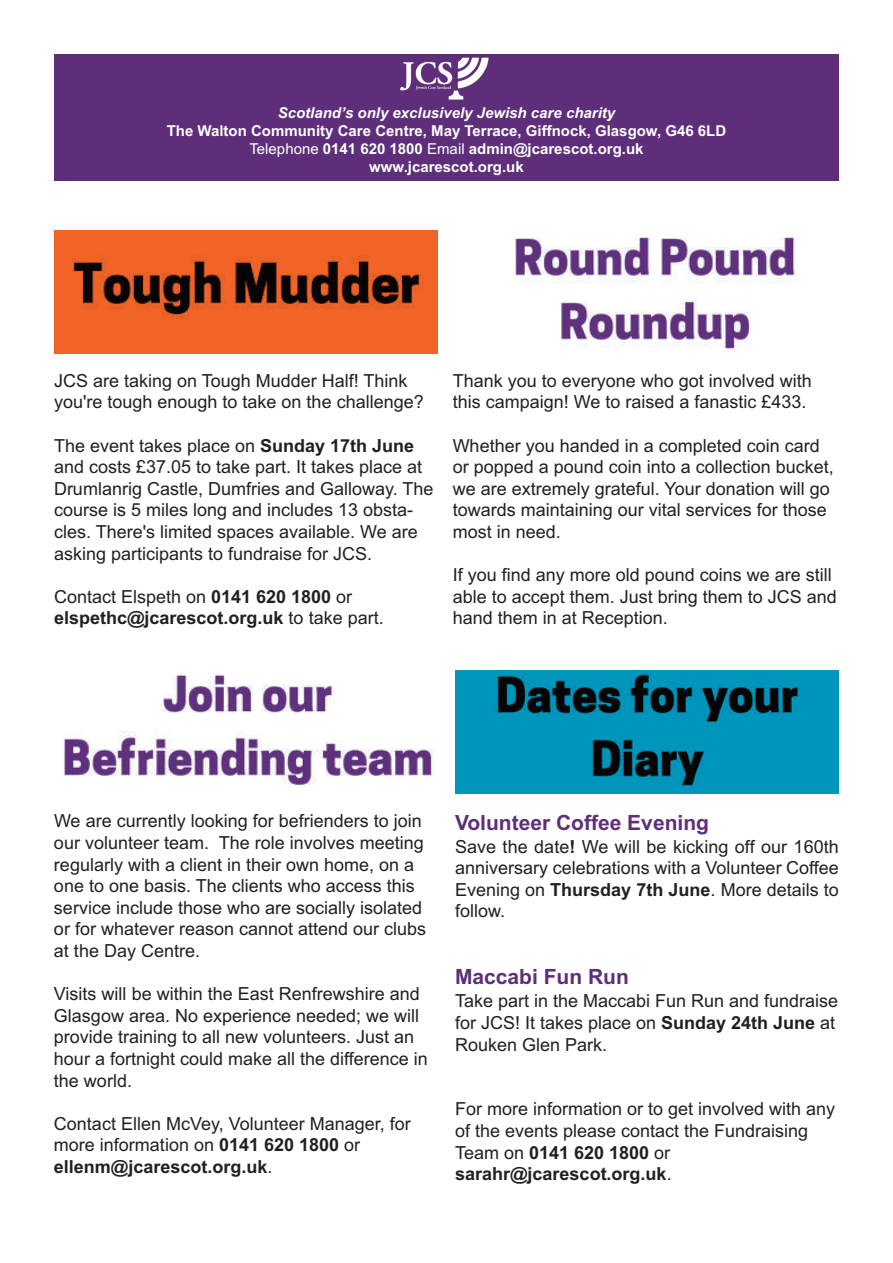
<style>
.page{position:relative;width:893px;height:1263px;background:#fff}
.page>*{position:absolute;margin:0;border:0;box-sizing:border-box;transform-origin:0 0}
.t1{font:700 21px "Arial";color:#5e2e7a}
.t2{font:18px/21.6px "Arial";color:#231f20}
.t3{font:700 18px/21.6px "Arial";color:#231f20}
.t4{font:700 15px/18px "Arial";color:#fff;text-align:center}
.t5{font:italic 700 15px "Arial";color:#fff}
.s1{font-weight:400}
.s2{font-weight:700}
</style>
<div class="page">
<div style="left:54px;top:54px;width:785px;height:127px;background:#5e2e7a"></div>
<img style="left:400px;top:57px;width:89px;height:43px">
<img style="left:54px;top:231px;width:384px;height:123px">
<img style="left:455px;top:671px;width:384px;height:122px">
<img style="left:514px;top:237px;width:283px;height:114px">
<img style="left:64px;top:674px;width:369px;height:111px">
<p class="t5" style="left:278px;top:104px;width:339px">Scotland’s only exclusively Jewish care charity</p>
<p class="t4" style="left:167px;top:122px;width:561px">The Walton Community Care Centre, May Terrace, Giffnock, Glasgow, G46 6LD<br><span class="s1">Telephone</span> 0141 620 1800 <span class="s1">Email</span> admin@jcarescot.org.uk<br>www.jcarescot.org.uk</p>
<p class="t2" style="left:54px;top:370px;width:371px">JCS are taking on Tough Mudder Half! Think you're tough enough to take on the challenge?</p>
<p class="t2" style="left:54px;top:434px;width:381px">The event takes place on <span class="s2">Sunday 17th June </span>and costs £37.05 to take part. It takes place at Drumlanrig Castle, Dumfries and Galloway. The course is 5 miles long and includes 13 obsta&shy;cles. There's limited spaces available. We are asking participants to fundraise for JCS.</p>
<p class="t3" style="left:54px;top:586px;width:331px"><span class="s1">Contact Elspeth on</span> 0141 620 1800 <span class="s1">or </span>elspethc@jcarescot.org.uk <span class="s1">to take part.</span></p>
<p class="t2" style="left:453px;top:370px;width:361px">Thank you to everyone who got involved with this campaign! We to raised a fanastic £433.</p>
<p class="t2" style="left:453px;top:434px;width:383px">Whether you handed in a completed coin card or popped a pound coin into a collection bucket, we are extremely grateful. Your donation will go towards maintaining our vital services for those most in need.</p>
<p class="t2" style="left:453px;top:564px;width:386px">If you find any more old pound coins we are still able to accept them. Just bring them to JCS and hand them in at Reception.</p>
<p class="t2" style="left:54px;top:810px;width:374px">We are currently looking for befrienders to join our volunteer team. The role involves meeting regularly with a client in their own home, on a one to one basis. The clients who access this service include those who are socially isolated or for whatever reason cannot attend our clubs at the Day Centre.</p>
<p class="t2" style="left:54px;top:983px;width:375px">Visits will be within the East Renfrewshire and Glasgow area. No experience needed; we will provide training to all new volunteers. Just an hour a fortnight could make all the difference in the world.</p>
<p class="t2" style="left:54px;top:1113px;width:358px">Contact Ellen McVey, Volunteer Manager, for more information on <span class="s2">0141 620 1800</span> or <span class="s2">ellenm@jcarescot.org.uk</span>.</p>
<p class="t1" style="left:455px;top:810px;width:255px">Volunteer Coffee Evening</p>
<p class="t2" style="left:455px;top:836px;width:385px;text-align:justify">Save the date<span class="s2">!</span> We will be kicking off our 160th anniversary celebrations with a Volunteer Coffee Evening on <span class="s2">Thursday 7th June</span>. More details to follow.</p>
<p class="t1" style="left:455px;top:965px;width:175px">Maccabi Fun Run</p>
<p class="t2" style="left:455px;top:990px;width:385px">Take part in the Maccabi Fun Run and fundraise for JCS! It takes place on <span class="s2">Sunday 24th June</span> at<br>Rouken Glen Park.</p>
<p class="t2" style="left:455px;top:1098px;width:382px">For more information or to get involved with any of the events please contact the Fundraising Team on <span class="s2">0141 620 1800</span> or <span class="s2">sarahr@jcarescot.org.uk</span>.</p>
</div>
